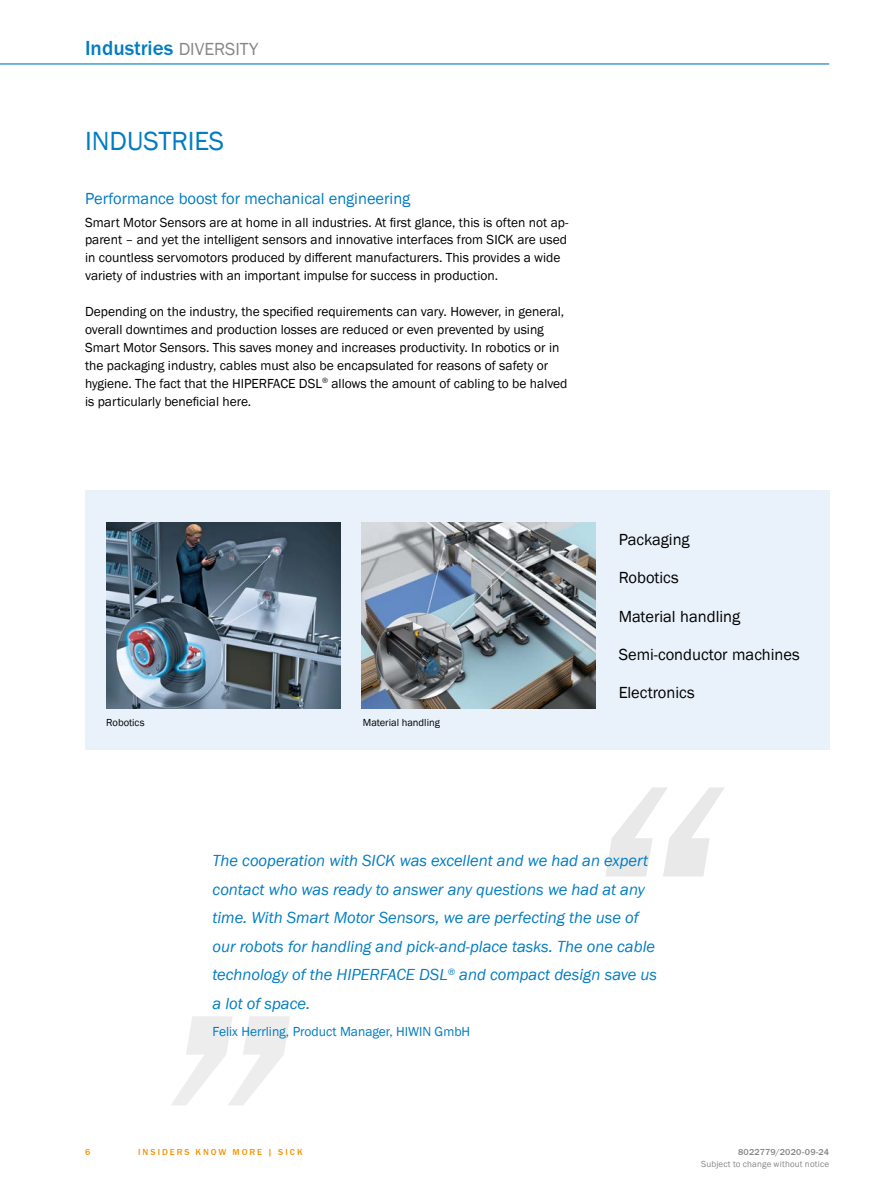
<style>
.page{position:relative;width:893px;height:1188px;background:#fff}
.page>*{position:absolute;margin:0;border:0;box-sizing:border-box;transform-origin:0 0}
.t1{font:27px "SICK Franklin";color:#007cc2}
.t2{font:500 21px "SICK Franklin";color:#007cc2}
.t3{font:italic 16.5px/28.5px "SICK Franklin";color:#007cc2}
.t4{font:16.5px "SICK Franklin";color:#000}
.t5{font:16.5px "SICK Franklin";color:#007cc2}
.t6{font:13.5px/17.9px "SICK Franklin";color:#000}
.t7{font:13.5px "SICK Franklin";color:#007cc2}
.t8{font:10.5px "SICK Franklin";color:#000}
.t9{font:9px "SICK Franklin";letter-spacing:.02em;color:#878787}
.t10{font:500 9px "SICK Franklin";letter-spacing:.225em;color:#f39200}
.t11{font:500 9px "SICK Franklin";letter-spacing:.02em;color:#878787}
.s1{font-weight:400;font-size:18px;color:#878787}
</style>
<div class="page">
<hr style="left:0;top:63px;width:829px;height:2px;background:#007cc2">
<div style="left:85px;top:490px;width:744px;height:260px;background:#e9f1fa"></div>
<img style="left:361px;top:523px;width:234px;height:185px">
<img style="left:106px;top:523px;width:234px;height:185px">
<svg style="left:171px;top:1016px;width:119px;height:89px"></svg>
<svg style="left:606px;top:787px;width:119px;height:90px"></svg>
<h2 class="t2" style="left:85px;top:35px;width:175px">INDUSTRIES <span class="s1">DIVERSITY</span></h2>
<h1 class="t1" style="left:85px;top:124px;width:141px">INDUSTRIES</h1>
<p class="t5" style="left:85px;top:189px;width:327px">Performance boost for mechanical engineering</p>
<p class="t6" style="left:85px;top:213px;width:485px">Smart Motor Sensors are at home in all industries. At first glance, this is often not ap&shy;parent – and yet the intelligent sensors and innovative interfaces from SICK are used in countless servomotors produced by different manufacturers. This provides a wide variety of industries with an important impulse for success in production.</p>
<p class="t6" style="left:85px;top:303px;width:484px">Depending on the industry, the specified requirements can vary. However, in general, overall downtimes and production losses are reduced or even prevented by using Smart Motor Sensors. This saves money and increases productivity. In robotics or in the packaging industry, cables must also be encapsulated for reasons of safety or hygiene. The fact that the HIPERFACE DSL<sup>®</sup> allows the amount of cabling to be halved is particularly beneficial here.</p>
<p class="t8" style="left:106px;top:716px;width:40px">Robotics</p>
<p class="t8" style="left:363px;top:716px;width:79px">Material handling</p>
<p class="t4" style="left:619px;top:529px;width:72px">Packaging</p>
<p class="t4" style="left:619px;top:568px;width:62px">Robotics</p>
<p class="t4" style="left:619px;top:606px;width:123px">Material handling</p>
<p class="t4" style="left:619px;top:644px;width:183px">Semi-conductor machines</p>
<p class="t4" style="left:619px;top:682px;width:78px">Electronics</p>
<p class="t3" style="left:213px;top:847px;width:446px">The cooperation with SICK was excellent and we had an expert contact who was ready to answer any questions we had at any time. With Smart Motor Sensors, we are perfecting the use of our robots for handling and pick-and-place tasks. The one cable technology of the HIPERFACE DSL<sup>®</sup> and compact design save us a lot of space.</p>
<p class="t7" style="left:213px;top:1023px;width:259px">Felix Herrling, Product Manager, HIWIN GmbH</p>
<p class="t10" style="left:85px;top:1146px;width:7px">6</p>
<p class="t11" style="left:738px;top:1146px;width:93px">8022779/2020-09-24</p>
<p class="t10" style="left:138px;top:1146px;width:165px">INSI DERS KNOW M ORE | SICK</p>
<p class="t9" style="left:701px;top:1159px;width:130px">Subject to change without notice</p>
</div>
